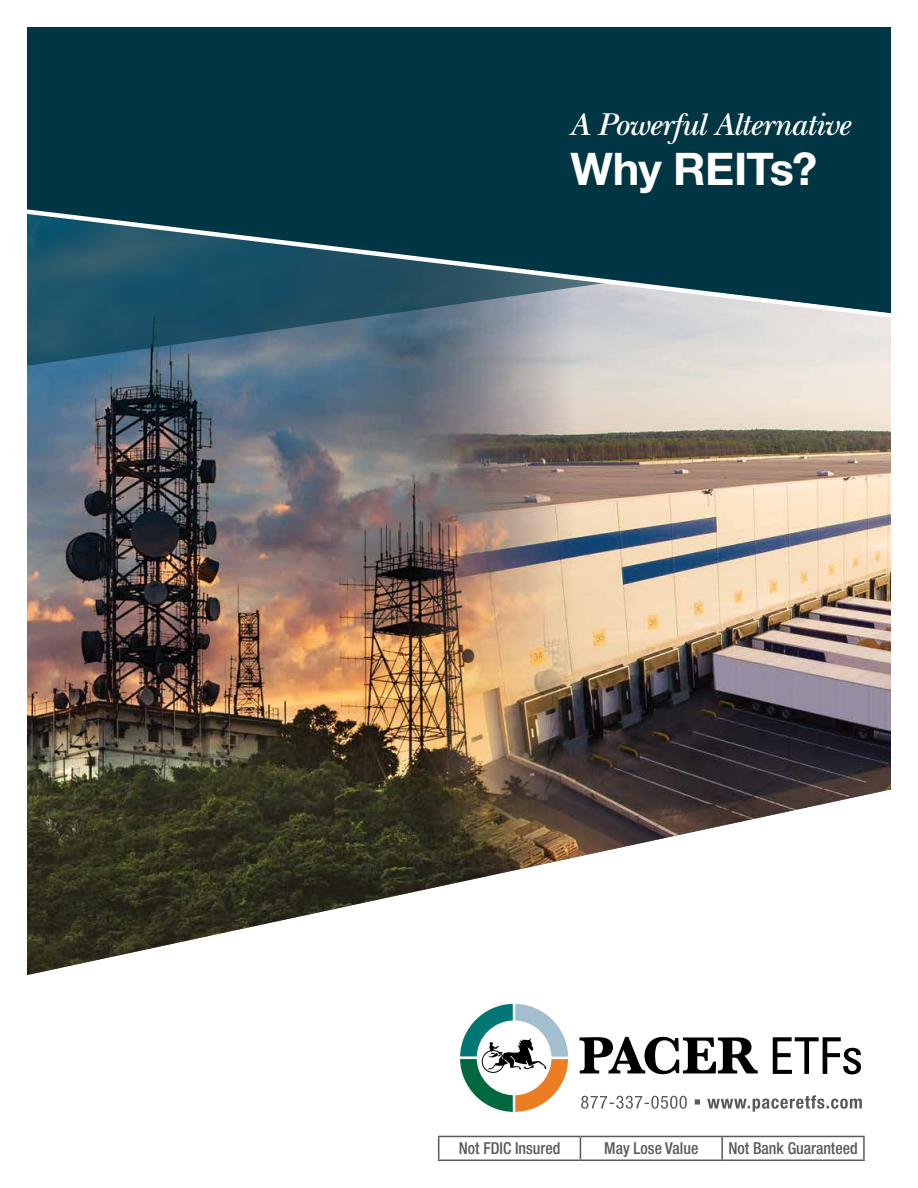
<style>
.page{position:relative;width:918px;height:1188px;background:#fff}
.page>*{position:absolute;margin:0;border:0;box-sizing:border-box;transform-origin:0 0}
.t1{font:700 45px "Helvetica Neue LT Std";letter-spacing:-.02em;color:#fff}
.t2{font:italic 600 33px "New Baskerville ITC Pro";letter-spacing:-.03em;color:#fff}
.t3{font:500 condensed 16.5px "Helvetica Neue LT Std";color:#58595b;scale:.96 1}
</style>
<div class="page">
<img style="left:27px;top:366px;width:864px;height:609px">
<svg style="left:27px;top:322px;width:864px;height:44px;background:#8798a3"></svg>
<div style="left:27px;top:27px;width:864px;height:177px;background:#003644"></div>
<svg style="left:27px;top:204px;width:864px;height:118px;background:#295766"></svg>
<svg style="left:581px;top:1095px;width:281px;height:17px"></svg>
<svg style="left:579px;top:1037px;width:179px;height:37px"></svg>
<svg style="left:460px;top:1003px;width:109px;height:109px"></svg>
<svg style="left:773px;top:1037px;width:88px;height:37px"></svg>
<hr style="left:438px;top:1136px;width:142px;height:1px;background:#58595b">
<svg style="left:438px;top:1137px;width:1px;height:23px"></svg>
<hr style="left:580px;top:1136px;width:142px;height:1px;background:#58595b">
<svg style="left:580px;top:1137px;width:1px;height:23px"></svg>
<hr style="left:722px;top:1136px;width:143px;height:1px;background:#58595b">
<hr style="left:721px;top:1137px;width:2px;height:23px;background:#58595b">
<hr style="left:863px;top:1137px;width:2px;height:23px;background:#58595b">
<hr style="left:438px;top:1160px;width:142px;height:1px;background:#58595b">
<hr style="left:580px;top:1160px;width:142px;height:1px;background:#58595b">
<hr style="left:722px;top:1160px;width:143px;height:1px;background:#58595b">
<h2 class="t2" style="left:571px;top:105px;width:283px">A Powerful Alternative</h2>
<h1 class="t1" style="left:571px;top:141px;width:248px">Why REITs?</h1>
<p class="t3" style="left:459px;top:1138px;width:107px">Not FDIC Insured</p>
<p class="t3" style="left:604px;top:1138px;width:100px">May Lose Value</p>
<p class="t3" style="left:728px;top:1138px;width:136px">Not Bank Guaranteed</p>
</div>
